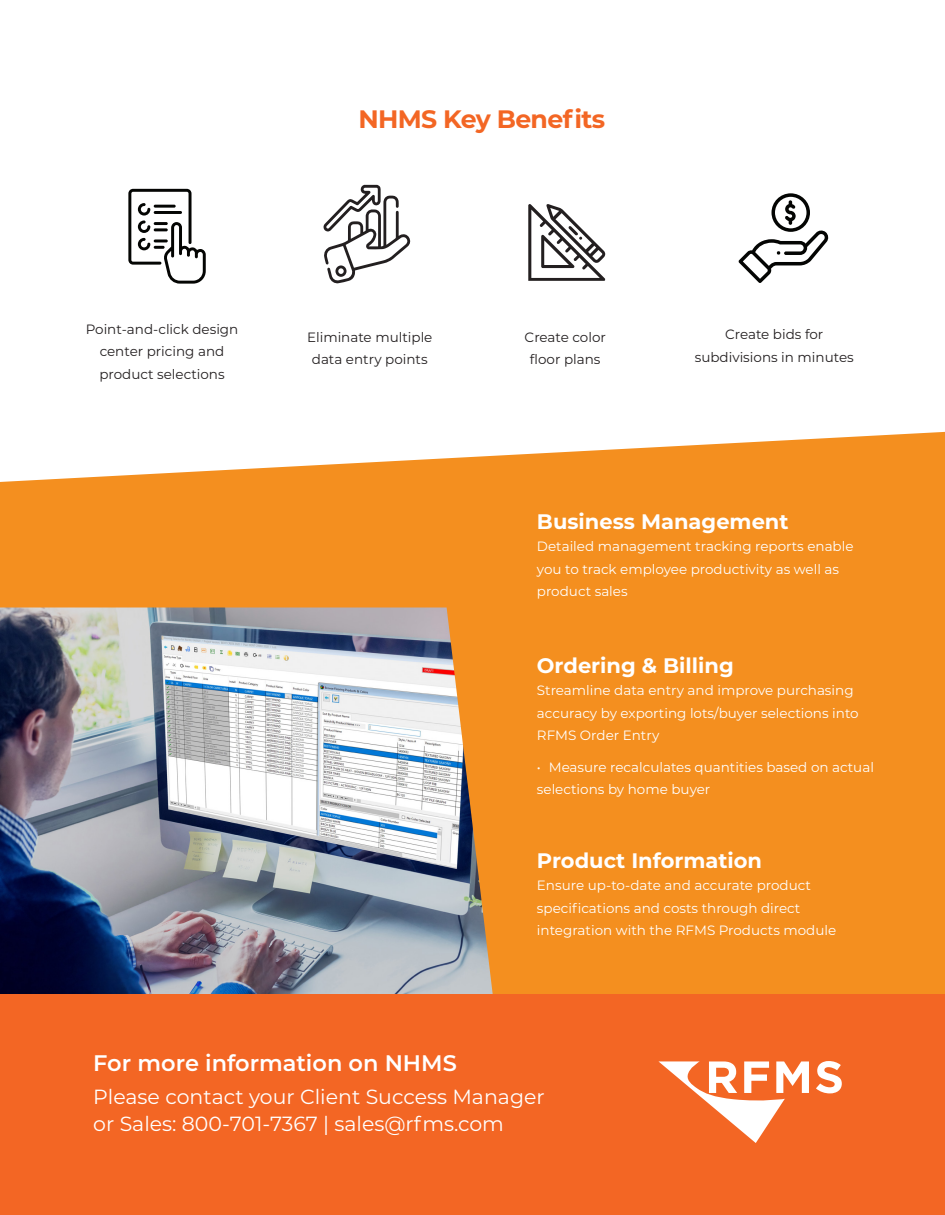
<style>
.page{position:relative;width:945px;height:1215px;background:#fff}
.page>*{position:absolute;margin:0;border:0;box-sizing:border-box;transform-origin:0 0}
.t1{font:700 25.2px "Montserrat";letter-spacing:-.025em;color:#f36624}
.t2{font:600 22.5px "Montserrat";color:#fff}
.t3{font:700 21px "Montserrat";color:#fff}
.t4{font:20.4px/27px "Montserrat";color:#fff}
.t5{font:13.5px/22.5px "Montserrat";color:#fff}
.t6{font:13.5px/22.5px "Montserrat";color:#231f20;text-align:center}
</style>
<div class="page">
<svg style="left:128px;top:189px;width:78px;height:95px"></svg>
<svg style="left:323px;top:185px;width:88px;height:99px"></svg>
<svg style="left:528px;top:204px;width:78px;height:77px"></svg>
<svg style="left:738px;top:193px;width:91px;height:90px"></svg>
<svg style="left:0;top:432px;width:945px;height:562px;background:#f4962e"></svg>
<img style="left:0;top:608px;width:493px;height:386px">
<div style="left:0;top:994px;width:945px;height:221px;background:#f36624"></div>
<svg style="left:658px;top:1061px;width:151px;height:82px"></svg>
<svg style="left:816px;top:1061px;width:26px;height:32px"></svg>
<p class="t1" style="left:358px;top:101px;width:248px">NHMS Key Benefits</p>
<p class="t6" style="left:86px;top:317px;width:154px">Point-and-click design center pricing and product selections</p>
<p class="t6" style="left:307px;top:325px;width:127px">Eliminate multiple data entry points</p>
<p class="t6" style="left:525px;top:325px;width:83px">Create color</p>
<p class="t6" style="left:530px;top:348px;width:72px">floor plans</p>
<p class="t6" style="left:695px;top:323px;width:161px">Create bids for subdivisions in minutes</p>
<p class="t3" style="left:537px;top:506px;width:253px">Business Management</p>
<p class="t5" style="left:537px;top:535px;width:318px">Detailed management tracking reports enable you to track employee productivity as well as product sales</p>
<p class="t3" style="left:537px;top:650px;width:198px">Ordering &amp; Billing</p>
<p class="t5" style="left:537px;top:679px;width:323px">Streamline data entry and improve purchasing accuracy by exporting lots/buyer selections into<br>RFMS Order Entry</p>
<p class="t5" style="left:537px;top:755px;width:339px">• Measure recalculates quantities based on actual selections by home buyer</p>
<p class="t3" style="left:537px;top:845px;width:227px">Product Information</p>
<p class="t5" style="left:537px;top:874px;width:301px">Ensure up-to-date and accurate product specifications and costs through direct integration with the RFMS Products module</p>
<p class="t2" style="left:93px;top:1047px;width:365px">For more information on NHMS</p>
<p class="t4" style="left:93px;top:1082px;width:453px">Please contact your Client Success Manager or Sales: 800-701-7367 | sales@rfms.com</p>
</div>
